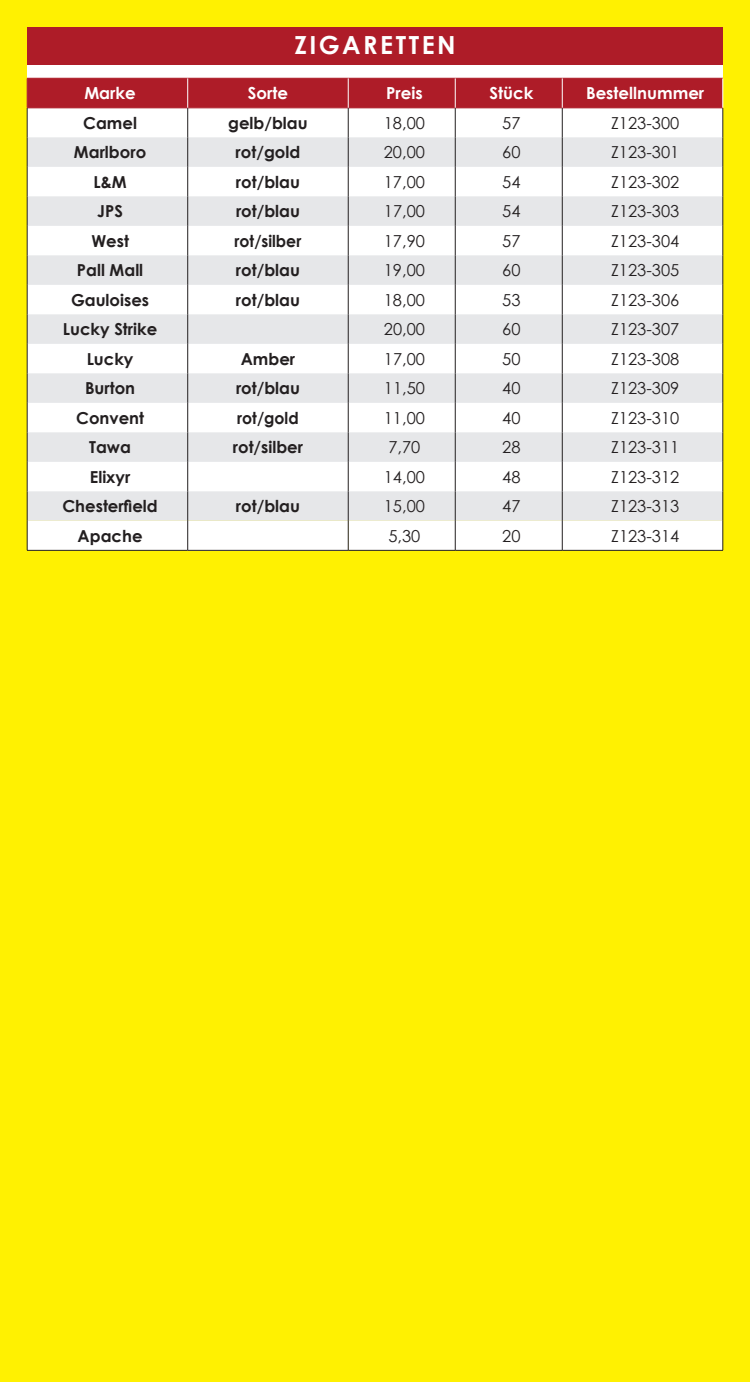
<style>
.page{position:relative;width:750px;height:1382px;background:#fff101}
.page>*{position:absolute;margin:0;border:0;box-sizing:border-box;transform-origin:0 0}
.t1{font:700 24.97px "Century Gothic";letter-spacing:.1em;color:#fff}
.t2{font:700 16.58px "Century Gothic";color:#fff}
.t3{font:16.5px "Century Gothic";color:#231f20}
.t4{font:700 16.5px "Century Gothic";color:#231f20}
.t5{font:700 16.5px "Century Gothic";color:#231f20;scale:.95 1}
</style>
<div class="page">
<div style="left:27px;top:27px;width:696px;height:464px;background:#fff"></div>
<svg style="left:28px;top:137px;width:695px;height:384px;fill:#e6e7e9"></svg>
<svg style="left:27px;top:78px;width:697px;height:59px"></svg>
<hr style="left:27px;top:137px;width:1px;height:30px;background:#231f20">
<hr style="left:188px;top:137px;width:1px;height:30px;background:#231f20">
<hr style="left:348px;top:137px;width:1px;height:30px;background:#231f20">
<hr style="left:455px;top:137px;width:1px;height:30px;background:#231f20">
<hr style="left:562px;top:137px;width:1px;height:30px;background:#231f20">
<hr style="left:723px;top:137px;width:1px;height:30px;background:#231f20">
<svg style="left:27px;top:167px;width:1px;height:29px"></svg>
<svg style="left:188px;top:167px;width:1px;height:29px"></svg>
<svg style="left:348px;top:167px;width:1px;height:29px"></svg>
<svg style="left:455px;top:167px;width:1px;height:29px"></svg>
<svg style="left:562px;top:167px;width:1px;height:29px"></svg>
<svg style="left:723px;top:167px;width:1px;height:29px"></svg>
<hr style="left:27px;top:196px;width:1px;height:30px;background:#231f20">
<hr style="left:188px;top:196px;width:1px;height:30px;background:#231f20">
<hr style="left:348px;top:196px;width:1px;height:30px;background:#231f20">
<hr style="left:455px;top:196px;width:1px;height:30px;background:#231f20">
<hr style="left:562px;top:196px;width:1px;height:30px;background:#231f20">
<hr style="left:723px;top:196px;width:1px;height:30px;background:#231f20">
<svg style="left:27px;top:226px;width:1px;height:29px"></svg>
<svg style="left:188px;top:226px;width:1px;height:29px"></svg>
<svg style="left:348px;top:226px;width:1px;height:29px"></svg>
<svg style="left:455px;top:226px;width:1px;height:29px"></svg>
<svg style="left:562px;top:226px;width:1px;height:29px"></svg>
<svg style="left:723px;top:226px;width:1px;height:29px"></svg>
<hr style="left:27px;top:255px;width:1px;height:30px;background:#231f20">
<hr style="left:188px;top:255px;width:1px;height:30px;background:#231f20">
<hr style="left:348px;top:255px;width:1px;height:30px;background:#231f20">
<hr style="left:455px;top:255px;width:1px;height:30px;background:#231f20">
<hr style="left:562px;top:255px;width:1px;height:30px;background:#231f20">
<hr style="left:723px;top:255px;width:1px;height:30px;background:#231f20">
<svg style="left:27px;top:285px;width:1px;height:29px"></svg>
<svg style="left:188px;top:285px;width:1px;height:29px"></svg>
<svg style="left:348px;top:285px;width:1px;height:29px"></svg>
<svg style="left:455px;top:285px;width:1px;height:29px"></svg>
<svg style="left:562px;top:285px;width:1px;height:29px"></svg>
<svg style="left:723px;top:285px;width:1px;height:29px"></svg>
<hr style="left:27px;top:314px;width:1px;height:30px;background:#231f20">
<hr style="left:188px;top:314px;width:1px;height:30px;background:#231f20">
<hr style="left:348px;top:314px;width:1px;height:30px;background:#231f20">
<hr style="left:455px;top:314px;width:1px;height:30px;background:#231f20">
<hr style="left:562px;top:314px;width:1px;height:30px;background:#231f20">
<hr style="left:723px;top:314px;width:1px;height:30px;background:#231f20">
<svg style="left:27px;top:344px;width:1px;height:29px"></svg>
<svg style="left:188px;top:344px;width:1px;height:29px"></svg>
<svg style="left:348px;top:344px;width:1px;height:29px"></svg>
<svg style="left:455px;top:344px;width:1px;height:29px"></svg>
<svg style="left:562px;top:344px;width:1px;height:29px"></svg>
<svg style="left:723px;top:344px;width:1px;height:29px"></svg>
<hr style="left:27px;top:373px;width:1px;height:30px;background:#231f20">
<hr style="left:188px;top:373px;width:1px;height:30px;background:#231f20">
<hr style="left:348px;top:373px;width:1px;height:30px;background:#231f20">
<hr style="left:455px;top:373px;width:1px;height:30px;background:#231f20">
<hr style="left:562px;top:373px;width:1px;height:30px;background:#231f20">
<hr style="left:723px;top:373px;width:1px;height:30px;background:#231f20">
<svg style="left:27px;top:403px;width:1px;height:29px"></svg>
<svg style="left:188px;top:403px;width:1px;height:29px"></svg>
<svg style="left:348px;top:403px;width:1px;height:29px"></svg>
<svg style="left:455px;top:403px;width:1px;height:29px"></svg>
<svg style="left:562px;top:403px;width:1px;height:29px"></svg>
<svg style="left:723px;top:403px;width:1px;height:29px"></svg>
<hr style="left:27px;top:432px;width:1px;height:30px;background:#231f20">
<hr style="left:188px;top:432px;width:1px;height:30px;background:#231f20">
<hr style="left:348px;top:432px;width:1px;height:30px;background:#231f20">
<hr style="left:455px;top:432px;width:1px;height:30px;background:#231f20">
<hr style="left:562px;top:432px;width:1px;height:30px;background:#231f20">
<hr style="left:723px;top:432px;width:1px;height:30px;background:#231f20">
<svg style="left:27px;top:462px;width:1px;height:29px"></svg>
<svg style="left:188px;top:462px;width:1px;height:29px"></svg>
<svg style="left:348px;top:462px;width:1px;height:29px"></svg>
<svg style="left:455px;top:462px;width:1px;height:29px"></svg>
<svg style="left:562px;top:462px;width:1px;height:29px"></svg>
<svg style="left:723px;top:462px;width:1px;height:29px"></svg>
<hr style="left:27px;top:491px;width:1px;height:30px;background:#231f20">
<hr style="left:188px;top:491px;width:1px;height:30px;background:#231f20">
<hr style="left:348px;top:491px;width:1px;height:30px;background:#231f20">
<hr style="left:455px;top:491px;width:1px;height:30px;background:#231f20">
<hr style="left:562px;top:491px;width:1px;height:30px;background:#231f20">
<hr style="left:723px;top:491px;width:1px;height:30px;background:#231f20">
<div style="left:27px;top:521px;width:697px;height:29px;background:#fff"></div>
<hr style="left:27px;top:550px;width:161px;height:1px;background:#231f20">
<hr style="left:188px;top:550px;width:160px;height:1px;background:#231f20">
<hr style="left:348px;top:550px;width:107px;height:1px;background:#231f20">
<hr style="left:455px;top:550px;width:107px;height:1px;background:#231f20">
<hr style="left:562px;top:550px;width:161px;height:1px;background:#231f20">
<div style="left:27px;top:27px;width:696px;height:37px;background:#ae1c28"></div>
<h1 class="t1" style="left:294px;top:26px;width:163px">ZIGARETTEN</h1>
<p class="t2" style="left:84px;top:81px;width:53px">Marke</p>
<p class="t2" style="left:248px;top:81px;width:42px">Sorte</p>
<p class="t2" style="left:386px;top:81px;width:38px">Preis</p>
<p class="t2" style="left:489px;top:81px;width:45px">Stück</p>
<p class="t2" style="left:586px;top:81px;width:120px">Bestellnummer</p>
<p class="t4" style="left:83px;top:110px;width:55px">Camel</p>
<p class="t4" style="left:228px;top:110px;width:81px">gelb/blau</p>
<p class="t3" style="left:384px;top:111px;width:43px">18,00</p>
<p class="t3" style="left:502px;top:111px;width:20px">57</p>
<p class="t3" style="left:611px;top:111px;width:70px">Z123-300</p>
<p class="t4" style="left:74px;top:140px;width:74px">Marlboro</p>
<p class="t4" style="left:236px;top:140px;width:66px">rot/gold</p>
<p class="t3" style="left:384px;top:141px;width:43px">20,00</p>
<p class="t3" style="left:502px;top:141px;width:20px">60</p>
<p class="t3" style="left:611px;top:141px;width:70px">Z123-301</p>
<p class="t4" style="left:93px;top:169px;width:35px">L&amp;M</p>
<p class="t4" style="left:236px;top:169px;width:66px">rot/blau</p>
<p class="t3" style="left:384px;top:170px;width:43px">17,00</p>
<p class="t3" style="left:502px;top:170px;width:20px">54</p>
<p class="t3" style="left:611px;top:170px;width:70px">Z123-302</p>
<p class="t4" style="left:97px;top:199px;width:27px">JPS</p>
<p class="t4" style="left:236px;top:199px;width:66px">rot/blau</p>
<p class="t3" style="left:384px;top:200px;width:43px">17,00</p>
<p class="t3" style="left:502px;top:200px;width:20px">54</p>
<p class="t3" style="left:611px;top:200px;width:70px">Z123-303</p>
<p class="t4" style="left:91px;top:228px;width:39px">West</p>
<p class="t5" style="left:235px;top:228px;width:72px">rot/silber</p>
<p class="t3" style="left:384px;top:229px;width:43px">17,90</p>
<p class="t3" style="left:502px;top:229px;width:20px">57</p>
<p class="t3" style="left:611px;top:229px;width:70px">Z123-304</p>
<p class="t4" style="left:77px;top:258px;width:68px">Pall Mall</p>
<p class="t4" style="left:236px;top:258px;width:66px">rot/blau</p>
<p class="t3" style="left:384px;top:259px;width:43px">19,00</p>
<p class="t3" style="left:502px;top:259px;width:20px">60</p>
<p class="t3" style="left:611px;top:259px;width:70px">Z123-305</p>
<p class="t4" style="left:71px;top:287px;width:80px">Gauloises</p>
<p class="t4" style="left:236px;top:287px;width:66px">rot/blau</p>
<p class="t3" style="left:384px;top:288px;width:43px">18,00</p>
<p class="t3" style="left:502px;top:288px;width:20px">53</p>
<p class="t3" style="left:611px;top:288px;width:70px">Z123-306</p>
<p class="t4" style="left:63px;top:317px;width:96px">Lucky Strike</p>
<p class="t3" style="left:384px;top:318px;width:43px">20,00</p>
<p class="t3" style="left:502px;top:318px;width:20px">60</p>
<p class="t3" style="left:611px;top:318px;width:70px">Z123-307</p>
<p class="t4" style="left:87px;top:346px;width:48px">Lucky</p>
<p class="t4" style="left:241px;top:346px;width:56px">Amber</p>
<p class="t3" style="left:384px;top:347px;width:43px">17,00</p>
<p class="t3" style="left:502px;top:347px;width:20px">50</p>
<p class="t3" style="left:611px;top:347px;width:70px">Z123-308</p>
<p class="t4" style="left:85px;top:376px;width:52px">Burton</p>
<p class="t4" style="left:236px;top:376px;width:66px">rot/blau</p>
<p class="t3" style="left:384px;top:377px;width:43px">11,50</p>
<p class="t3" style="left:502px;top:377px;width:20px">40</p>
<p class="t3" style="left:611px;top:377px;width:70px">Z123-309</p>
<p class="t4" style="left:76px;top:405px;width:69px">Convent</p>
<p class="t5" style="left:237px;top:405px;width:66px">rot/gold</p>
<p class="t3" style="left:384px;top:406px;width:43px">11,00</p>
<p class="t3" style="left:502px;top:406px;width:20px">40</p>
<p class="t3" style="left:611px;top:406px;width:70px">Z123-310</p>
<p class="t4" style="left:89px;top:435px;width:43px">Tawa</p>
<p class="t4" style="left:233px;top:435px;width:72px">rot/silber</p>
<p class="t3" style="left:388px;top:436px;width:33px">7,70</p>
<p class="t3" style="left:502px;top:436px;width:20px">28</p>
<p class="t3" style="left:611px;top:436px;width:70px">Z123-311</p>
<p class="t4" style="left:90px;top:464px;width:42px">Elixyr</p>
<p class="t3" style="left:384px;top:465px;width:43px">14,00</p>
<p class="t3" style="left:502px;top:465px;width:20px">48</p>
<p class="t3" style="left:611px;top:465px;width:70px">Z123-312</p>
<p class="t4" style="left:62px;top:494px;width:97px">Chesterfield</p>
<p class="t4" style="left:236px;top:494px;width:66px">rot/blau</p>
<p class="t3" style="left:384px;top:495px;width:43px">15,00</p>
<p class="t3" style="left:502px;top:495px;width:20px">47</p>
<p class="t3" style="left:611px;top:495px;width:70px">Z123-313</p>
<p class="t4" style="left:78px;top:523px;width:67px">Apache</p>
<p class="t3" style="left:388px;top:524px;width:33px">5,30</p>
<p class="t3" style="left:502px;top:524px;width:20px">20</p>
<p class="t3" style="left:611px;top:524px;width:70px">Z123-314</p>
</div>
